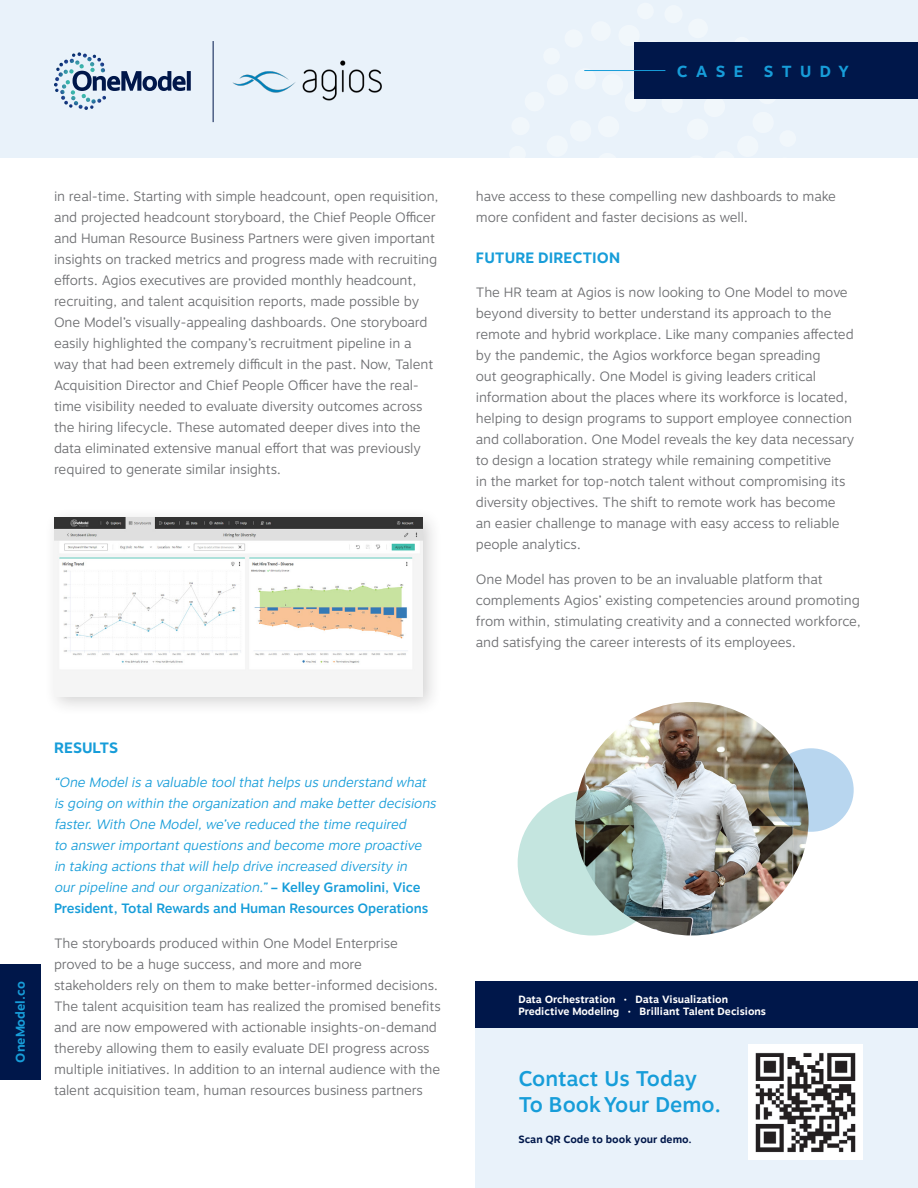
<style>
.page{position:relative;width:918px;height:1188px;background:#fff}
.page>*{position:absolute;margin:0;border:0;box-sizing:border-box;transform-origin:0 0}
.t1{font:500 21.3px "Motiva Sans";color:#179dd9}
.t2{font:700 16.05px "Motiva Sans";letter-spacing:.51em;color:#179dd9}
.t3{font:700 15px "Motiva Sans";color:#179dd9}
.t4{font:300 13.5px/21px "Motiva Sans";letter-spacing:-.01em;color:#6c6d70}
.t5{font:italic 300 13.5px/21px "Motiva Sans";color:#179dd9}
.t6{font:700 12.6px "Motiva Sans";color:#179dd9}
.t7{font:700 10.5px/12.6px "Motiva Sans";color:#fff}
.t8{font:700 10.5px "Motiva Sans";color:#00174a}
.s1{font-weight:500;font-style:normal}
</style>
<div class="page">
<div style="left:0;top:0;width:918px;height:158px;background:#e9f2fa"></div>
<svg style="left:56px;top:52px;width:135px;height:39px"></svg>
<div style="left:0;top:964px;width:40px;height:116px;background:#00174a"></div>
<img style="left:232px;top:60px;width:150px;height:40px">
<hr style="left:213px;top:41px;width:1px;height:81px;background:#00174a">
<div style="left:44px;top:507px;width:399px;height:210px;background:#231f20;opacity:.2"></div>
<img style="left:54px;top:518px;width:368px;height:179px">
<img style="left:575px;top:702px;width:234px;height:234px;border-radius:117px">
<div style="left:476px;top:982px;width:442px;height:206px;background:#e9f2fa"></div>
<img style="left:748px;top:1045px;width:115px;height:114px">
<div style="left:476px;top:982px;width:442px;height:46px;background:#00174a"></div>
<svg style="left:768px;top:748px;width:86px;height:84px;background:#9cb2bf"></svg>
<svg style="left:518px;top:790px;width:149px;height:146px;background:#9ebab3"></svg>
<div style="left:635px;top:42px;width:283px;height:57px;background:#00174a"></div>
<hr style="left:584px;top:70px;width:81px;height:1px;background:#179dd9">
<p class="t2" style="left:677px;top:59px;width:68px">CASE</p>
<p class="t2" style="left:764px;top:59px;width:87px">STUDY</p>
<p class="t4" style="left:54px;top:186px;width:386px">in real-time. Starting with simple headcount, open requisition, and projected headcount storyboard, the Chief People Officer and Human Resource Business Partners were given important insights on tracked metrics and progress made with recruiting efforts. Agios executives are provided monthly headcount, recruiting, and talent acquisition reports, made possible by One Model’s visually-appealing dashboards. One storyboard easily highlighted the company’s recruitment pipeline in a way that had been extremely difficult in the past. Now, Talent Acquisition Director and Chief People Officer have the real&shy;time visibility needed to evaluate diversity outcomes across the hiring lifecycle. These automated deeper dives into the data eliminated extensive manual effort that was previously required to generate similar insights.</p>
<p class="t4" style="left:476px;top:186px;width:362px">have access to these compelling new dashboards to make more confident and faster decisions as well.</p>
<p class="t3" style="left:476px;top:246px;width:146px">FUTURE DIRECTION</p>
<p class="t4" style="left:476px;top:282px;width:380px">The HR team at Agios is now looking to One Model to move beyond diversity to better understand its approach to the remote and hybrid workplace. Like many companies affected by the pandemic, the Agios workforce began spreading<br>out geographically. One Model is giving leaders critical information about the places where its workforce is located, helping to design programs to support employee connection and collaboration. One Model reveals the key data necessary to design a location strategy while remaining competitive<br>in the market for top-notch talent without compromising its diversity objectives. The shift to remote work has become an easier challenge to manage with easy access to reliable people analytics.</p>
<p class="t4" style="left:476px;top:569px;width:387px">One Model has proven to be an invaluable platform that complements Agios’ existing competencies around promoting from within, stimulating creativity and a connected workforce, and satisfying the career interests of its employees.</p>
<p class="t6" style="left:11px;top:1063px;width:83px;rotate:-90deg">OneModel.co</p>
<p class="t3" style="left:54px;top:737px;width:66px">RESULTS</p>
<p class="t5" style="left:54px;top:772px;width:387px">“One Modelisa valuable toolthathelpsusunderstand what isgoing on within the organization and make betterdecisions faster.With One Model,we’ve reduced the time required<br>to answerimportantquestionsand become more proactive in taking actionsthatwillhelp drive increased diversity in ourpipeline and ourorganization.” <span class="s1">– Ke l l ey G ra m o l i n i , V i ce President, Total Rewards and Human Resources Operations</span></p>
<p class="t4" style="left:54px;top:933px;width:388px">The storyboards produced within One Model Enterprise proved to be a huge success, and more and more stakeholders rely on them to make better-informed decisions.<br>The talent acquisition team has realized the promised benefits and are now empowered with actionable insights-on-demand thereby allowing them to easily evaluate DEI progress across multiple initiatives. In addition to an internal audience with the talent acquisition team, human resources business partners</p>
<p class="t7" style="left:518px;top:993px;width:249px">Data Orchestration • Data Visualization<br>Predictive Modeling • Brilliant Talent Decisions</p>
<p class="t1" style="left:518px;top:1063px;width:181px">Contact Us Today</p>
<p class="t1" style="left:518px;top:1089px;width:204px">To Book Your Demo.</p>
<p class="t8" style="left:518px;top:1131px;width:175px">Scan QR Code to book your demo.</p>
</div>
